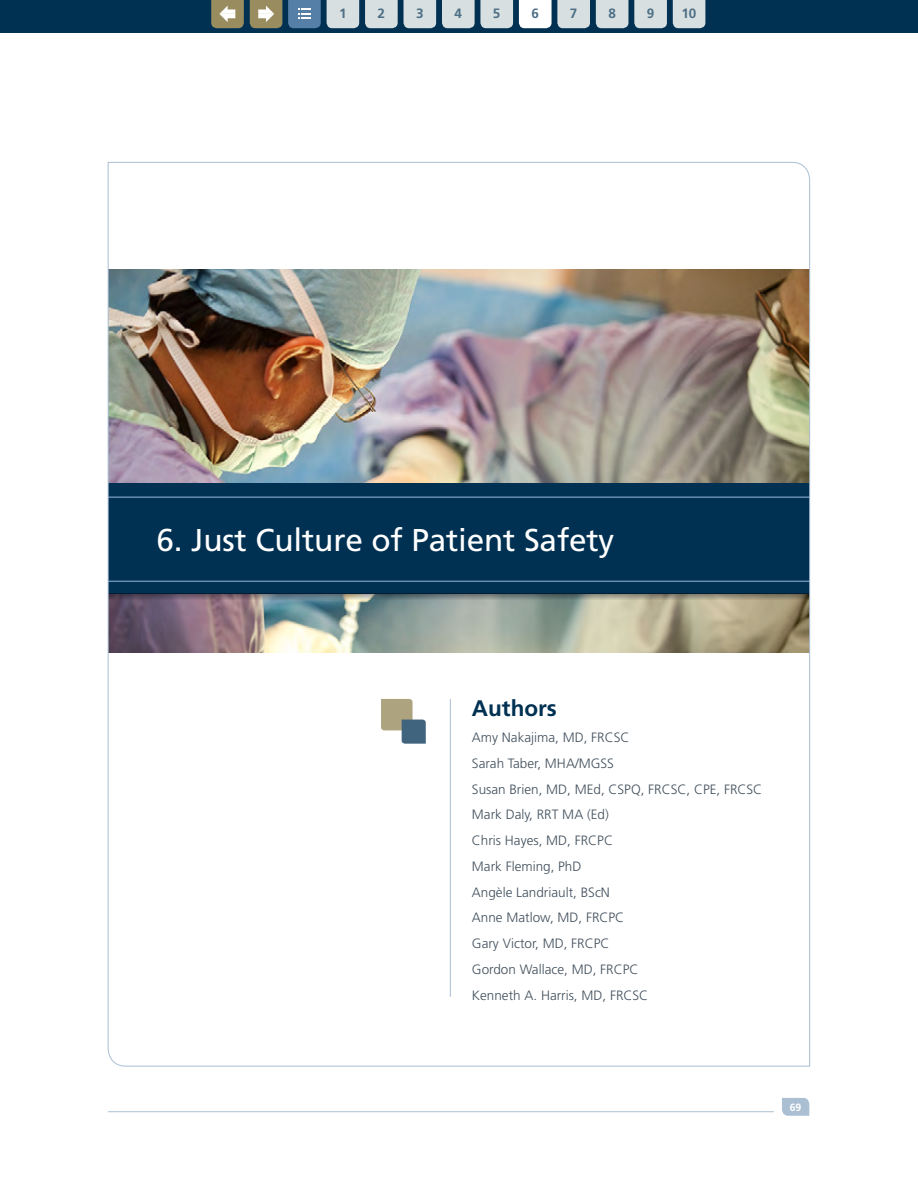
<style>
.page{position:relative;width:918px;height:1188px;background:#fff}
.page>*{position:absolute;margin:0;border:0;box-sizing:border-box;transform-origin:0 0}
.t1{font:31.5px "Frutiger";letter-spacing:-.005em;color:#fff}
.t2{font:700 22.5px "Frutiger";color:#003152}
.t3{font:300 13.5px/25.8px "Frutiger";color:#414f5c}
.t4{font:700 13.5px "Frutiger";color:#4d6f86}
.t5{font:700 10.5px "Frutiger";color:#fff}
</style>
<div class="page">
<img style="left:107px;top:162px;width:703px;height:905px">
<hr style="left:450px;top:699px;width:1px;height:298px;background:#aabfd2">
<svg style="left:381px;top:699px;width:45px;height:45px"></svg>
<svg style="left:782px;top:1098px;width:27px;height:18px"></svg>
<hr style="left:108px;top:1111px;width:666px;height:1px;background:#aabfd2">
<div style="left:0;top:0;width:918px;height:33px;background:#003152"></div>
<svg style="left:327px;top:0;width:32px;height:28px"></svg>
<svg style="left:365px;top:0;width:33px;height:28px"></svg>
<svg style="left:404px;top:0;width:32px;height:28px"></svg>
<svg style="left:442px;top:0;width:71px;height:28px;background:#c3ced2"></svg>
<svg style="left:519px;top:0;width:71px;height:28px;background:#d5dde0"></svg>
<svg style="left:596px;top:0;width:32px;height:28px"></svg>
<svg style="left:634px;top:0;width:33px;height:28px"></svg>
<svg style="left:673px;top:0;width:32px;height:28px"></svg>
<svg style="left:288px;top:0;width:33px;height:28px"></svg>
<svg style="left:250px;top:0;width:32px;height:28px"></svg>
<svg style="left:211px;top:0;width:33px;height:28px"></svg>
<p class="t4" style="left:339px;top:6px;width:9px">1</p>
<p class="t4" style="left:378px;top:6px;width:9px">2</p>
<p class="t4" style="left:416px;top:6px;width:9px">3</p>
<p class="t4" style="left:455px;top:6px;width:9px">4</p>
<p class="t4" style="left:493px;top:6px;width:9px">5</p>
<p class="t4" style="left:531px;top:6px;width:9px">6</p>
<p class="t4" style="left:570px;top:6px;width:9px">7</p>
<p class="t4" style="left:608px;top:6px;width:9px">8</p>
<p class="t4" style="left:647px;top:6px;width:9px">9</p>
<p class="t4" style="left:681px;top:6px;width:17px">10</p>
<h1 class="t1" style="left:157px;top:522px;width:459px">6. Just Culture of Patient Safety</h1>
<h2 class="t2" style="left:472px;top:695px;width:86px">Authors</h2>
<p class="t3" style="left:472px;top:725px;width:292px">Amy Nakajima, MD, FRCSC<br>Sarah Taber, MHA/MGSS<br>Susan Brien, MD, MEd, CSPQ, FRCSC, CPE, FRCSC<br>Mark Daly, RRT MA (Ed)<br>Chris Hayes, MD, FRCPC<br>Mark Fleming, PhD<br>Angèle Landriault, BScN<br>Anne Matlow, MD, FRCPC<br>Gary Victor, MD, FRCPC<br>Gordon Wallace, MD, FRCPC<br>Kenneth A. Harris, MD, FRCSC</p>
<p class="t5" style="left:790px;top:1101px;width:13px">69</p>
</div>
